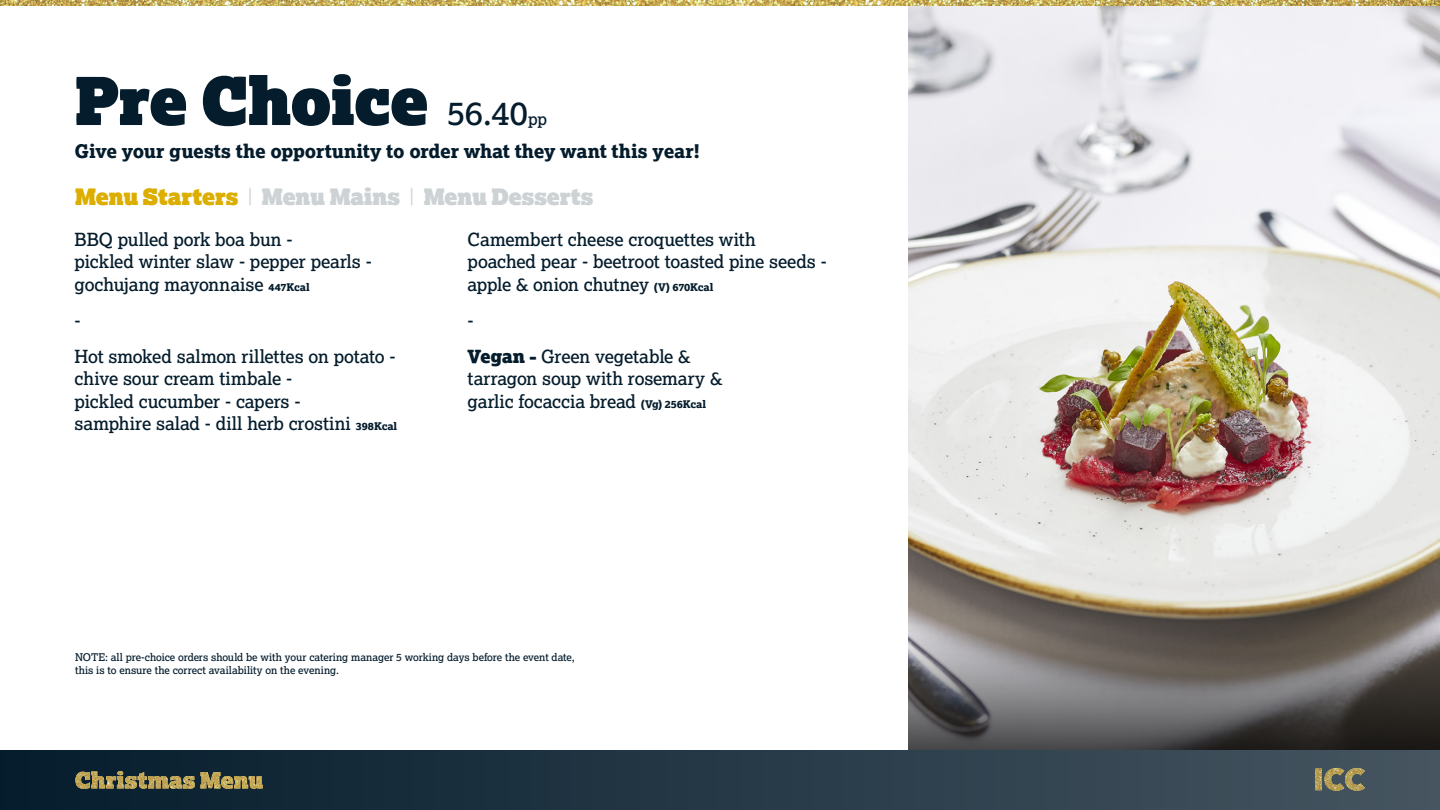
<style>
.page{position:relative;width:1440px;height:810px;background:#fff}
.page>*{position:absolute;margin:0;border:0;box-sizing:border-box;transform-origin:0 0}
.Body_Copy{font:66px "Lexia Advertising";letter-spacing:-.005em;color:#041c2c}
.Body_Copy-2{font:22.5px "Lexia Advertising";letter-spacing:-.005em;color:#cdd2d5}
.Body_Copy-3{font:800 18.75px "Lexia";letter-spacing:-.015em;color:#041c2c}
.Body_Copy-4{font:500 18px/22.5px "Lexia";letter-spacing:-.01em;color:#041c2c}
.Body_Copy-5{font:500 10.5px/13.5px "Lexia";letter-spacing:-.01em;color:#041c2c}
.s1{font-family:"Lexia";font-weight:500;font-size:33px}
.s2{font-family:"Lexia";font-weight:500;font-size:16.5px}
.s3{color:#dcae00}
.s4{font-family:"Lexia";font-weight:300}
.s5{font-weight:800;font-size:10.5px}
.s6{font-weight:900}
</style>
<div class="page">
<img style="left:908px;top:6px;width:532px;height:621px">
<svg style="left:908px;top:627px;width:532px;height:123px;background:#635f5e"></svg>
<div style="left:0;top:750px;width:1440px;height:60px;background:linear-gradient(to right,#041c2c,#465560)"></div>
<svg style="left:220px;top:771px;width:43px;height:18px"></svg>
<img style="left:75px;top:771px;width:145px;height:18px">
<img style="left:0;top:0;width:1440px;height:6px">
<img style="left:1315px;top:768px;width:50px;height:27px">
<p class="Body_Copy" style="left:75px;top:58px;width:474px">Pre Choice <span class="s1">56.40</span><span class="s2">pp</span></p>
<p class="Body_Copy-3" style="left:75px;top:139px;width:627px">Give your guests the opportunity to order what they want this year!</p>
<p class="Body_Copy-2" style="left:75px;top:182px;width:520px"><span class="s3">Menu Starters</span> <span class="s4">|</span> Menu Mains <span class="s4">|</span> Menu Desserts</p>
<p class="Body_Copy-4" style="left:75px;top:227px;width:299px">BBQ pulled pork boa bun -<br>pickled winter slaw - pepper pearls - gochujang mayonnaise <span class="s5">447Kcal</span></p>
<p class="Body_Copy-4" style="left:75px;top:308px;width:8px">-</p>
<p class="Body_Copy-4" style="left:75px;top:344px;width:324px">Hot smoked salmon rillettes on potato - chive sour cream timbale -<br>pickled cucumber - capers -<br>samphire salad - dill herb crostini <span class="s5">398Kcal</span></p>
<p class="Body_Copy-4" style="left:468px;top:227px;width:361px">Camembert cheese croquettes with poached pear - beetroot toasted pine seeds - apple &amp; onion chutney <span class="s5">(V) 670Kcal</span></p>
<p class="Body_Copy-4" style="left:468px;top:308px;width:8px">-</p>
<p class="Body_Copy-4" style="left:468px;top:344px;width:256px"><span class="s6">Vegan -</span> Green vegetable &amp; tarragon soup with rosemary &amp; garlic focaccia bread <span class="s5">(Vg) 256Kcal</span></p>
<p class="Body_Copy-5" style="left:75px;top:650px;width:501px">NOTE: all pre-choice orders should be with your catering manager 5 working days before the event date, this is to ensure the correct availability on the evening.</p>
</div>
